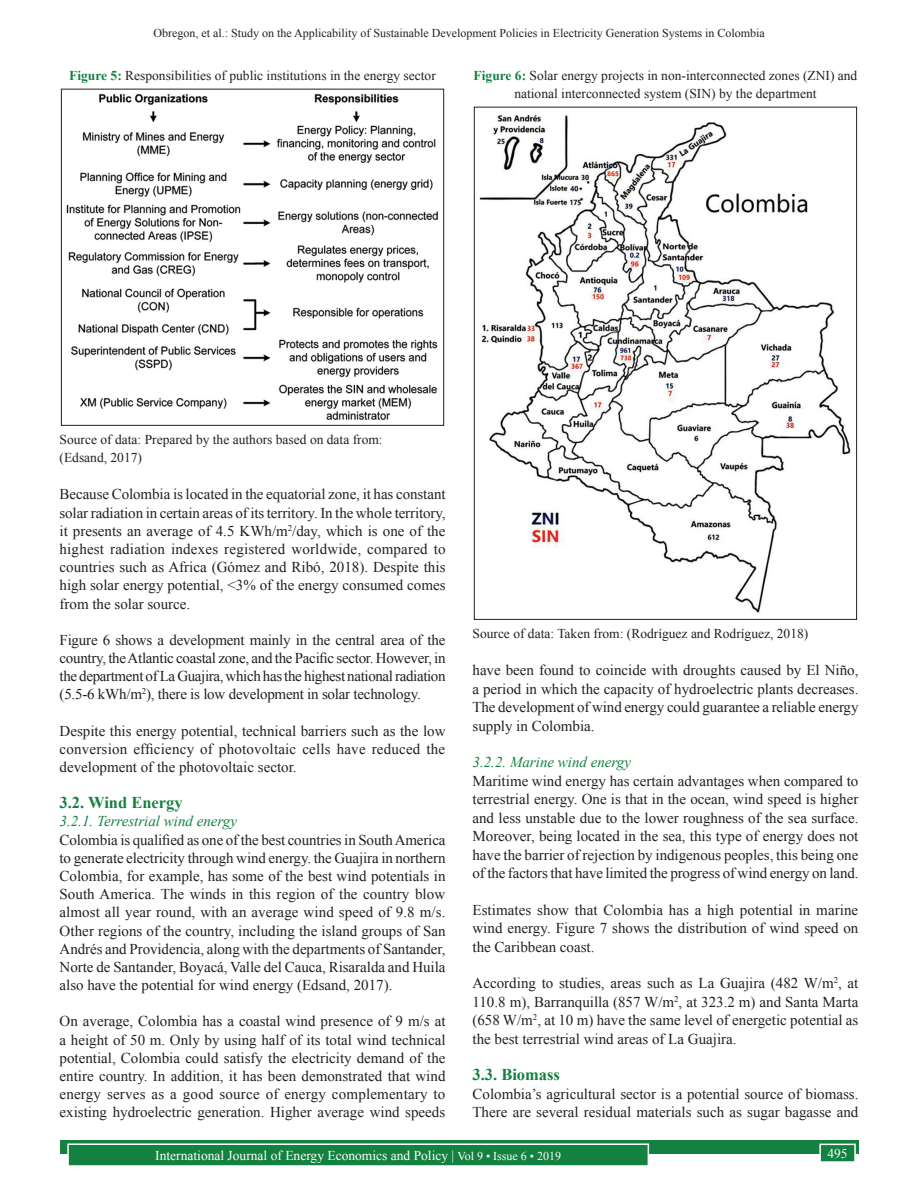
<style>
.page{position:relative;width:918px;height:1188px;background:#fff}
.page>*{position:absolute;margin:0;border:0;box-sizing:border-box;transform-origin:0 0}
.t1{font:700 16.5px "Times New Roman";color:#13813f}
.TX{font:15px/18.1px "Times New Roman";color:#231f20;text-align:justify}
.t2{font:italic 15px "Times New Roman";color:#13813f}
.FGC{font:13.5px/18px "Times New Roman";color:#231f20;text-align:center}
.FGC_SRC{font:13.5px/18px "Times New Roman";color:#231f20}
.t3{font:13.5px "Times New Roman";color:#fff}
.t4{font:12px "Times New Roman";color:#231f20}
.s1{font-weight:700;color:#13813f}
.s2{font-size:12px}
</style>
<div class="page">
<div style="left:60px;top:1140px;width:798px;height:13px;background:#13813f"></div>
<div style="left:68px;top:1144px;width:580px;height:22px;background:#13813f"></div>
<div style="left:67px;top:1143px;width:582px;height:24px;border:2px solid #fff"></div>
<div style="left:820px;top:1144px;width:35px;height:18px;background:#13813f"></div>
<div style="left:819px;top:1144px;width:37px;height:19px;border:2px solid #fff"></div>
<img style="left:66px;top:93px;width:372px;height:327px">
<div style="left:61px;top:89px;width:383px;height:337px;border:1px solid #231f20"></div>
<img style="left:479px;top:115px;width:372px;height:498px">
<p class="t4" style="left:153px;top:25px;width:613px">Obregon, et al.: Study on the Applicability of Sustainable Development Policies in Electricity Generation Systems in Colombia</p>
<p class="FGC" style="left:69px;top:66px;width:368px"><span class="s1">Figure 5:</span> Responsibilities of public institutions in the energy sector</p>
<p class="FGC" style="left:474px;top:66px;width:385px"><span class="s1">Figure 6:</span> Solar energy projects in non-interconnected zones (ZNI) and national interconnected system (SIN) by the department</p>
<p class="FGC_SRC" style="left:60px;top:430px;width:325px">Source of data: Prepared by the authors based on data from: (Edsand, 2017)</p>
<p class="TX" style="left:60px;top:485px;width:388px">Because Colombia is located in the equatorial zone, it has constant solar radiation in certain areas of its territory. In the whole territory, it presents an average of 4.5 KWh/m<sup>2</sup>/day, which is one of the highest radiation indexes registered worldwide, compared to countries such as Africa (Gómez and Ribó, 2018). Despite this high solar energy potential, &lt;3% of the energy consumed comes from the solar source.</p>
<p class="TX" style="left:60px;top:630px;width:388px">Figure 6 shows a development mainly in the central area of the country, the Atlantic coastal zone, and the Pacific sector. However, in the department of La Guajira, which has the highest national radiation (5.5-6 kWh/m<sup>2</sup>), there is low development in solar technology.</p>
<p class="TX" style="left:60px;top:721px;width:387px">Despite this energy potential, technical barriers such as the low conversion efficiency of photovoltaic cells have reduced the development of the photovoltaic sector.</p>
<h2 class="t1" style="left:60px;top:791px;width:125px">3.2. Wind Energy</h2>
<h3 class="t2" style="left:60px;top:811px;width:179px">3.2.1. Terrestrial wind energy</h3>
<p class="TX" style="left:60px;top:830px;width:388px">Colombia is qualified as one of the best countries in South America to generate electricity through wind energy. the Guajira in northern Colombia, for example, has some of the best wind potentials in South America. The winds in this region of the country blow almost all year round, with an average wind speed of 9.8 m/s.<br>Other regions of the country, including the island groups of San Andrés and Providencia, along with the departments of Santander, Norte de Santander, Boyacá, Valle del Cauca, Risaralda and Huila also have the potential for wind energy (Edsand, 2017).</p>
<p class="TX" style="left:60px;top:1012px;width:387px">On average, Colombia has a coastal wind presence of 9 m/s at a height of 50 m. Only by using half of its total wind technical potential, Colombia could satisfy the electricity demand of the entire country. In addition, it has been demonstrated that wind energy serves as a good source of energy complementary to existing hydroelectric generation. Higher average wind speeds</p>
<p class="FGC_SRC" style="left:472px;top:624px;width:337px">Source of data: Taken from: (Rodríguez and Rodríguez, 2018)</p>
<p class="TX" style="left:472px;top:661px;width:388px">have been found to coincide with droughts caused by El Niño, a period in which the capacity of hydroelectric plants decreases.<br>The development of wind energy could guarantee a reliable energy supply in Colombia.</p>
<h3 class="t2" style="left:472px;top:752px;width:160px">3.2.2. Marine wind energy</h3>
<p class="TX" style="left:472px;top:771px;width:388px">Maritime wind energy has certain advantages when compared to terrestrial energy. One is that in the ocean, wind speed is higher and less unstable due to the lower roughness of the sea surface.<br>Moreover, being located in the sea, this type of energy does not have the barrier of rejection by indigenous peoples, this being one of the factors that have limited the progress of wind energy on land.</p>
<p class="TX" style="left:472px;top:900px;width:387px">Estimates show that Colombia has a high potential in marine wind energy. Figure 7 shows the distribution of wind speed on the Caribbean coast.</p>
<p class="TX" style="left:472px;top:974px;width:387px">According to studies, areas such as La Guajira (482 W/m<sup>2</sup>, at 110.8 m), Barranquilla (857 W/m<sup>2</sup>, at 323.2 m) and Santa Marta (658 W/m<sup>2</sup>, at 10 m) have the same level of energetic potential as the best terrestrial wind areas of La Guajira.</p>
<h2 class="t1" style="left:472px;top:1063px;width:89px">3.3. Biomass</h2>
<p class="TX" style="left:472px;top:1084px;width:387px">Colombia’s agricultural sector is a potential source of biomass.<br>There are several residual materials such as sugar bagasse and</p>
<p class="t3" style="left:155px;top:1146px;width:407px">International Journal of Energy Economics and Policy | <span class="s2">Vol 9 • Issue 6 • 2019</span></p>
<p class="t3" style="left:827px;top:1144px;width:22px">495</p>
</div>
